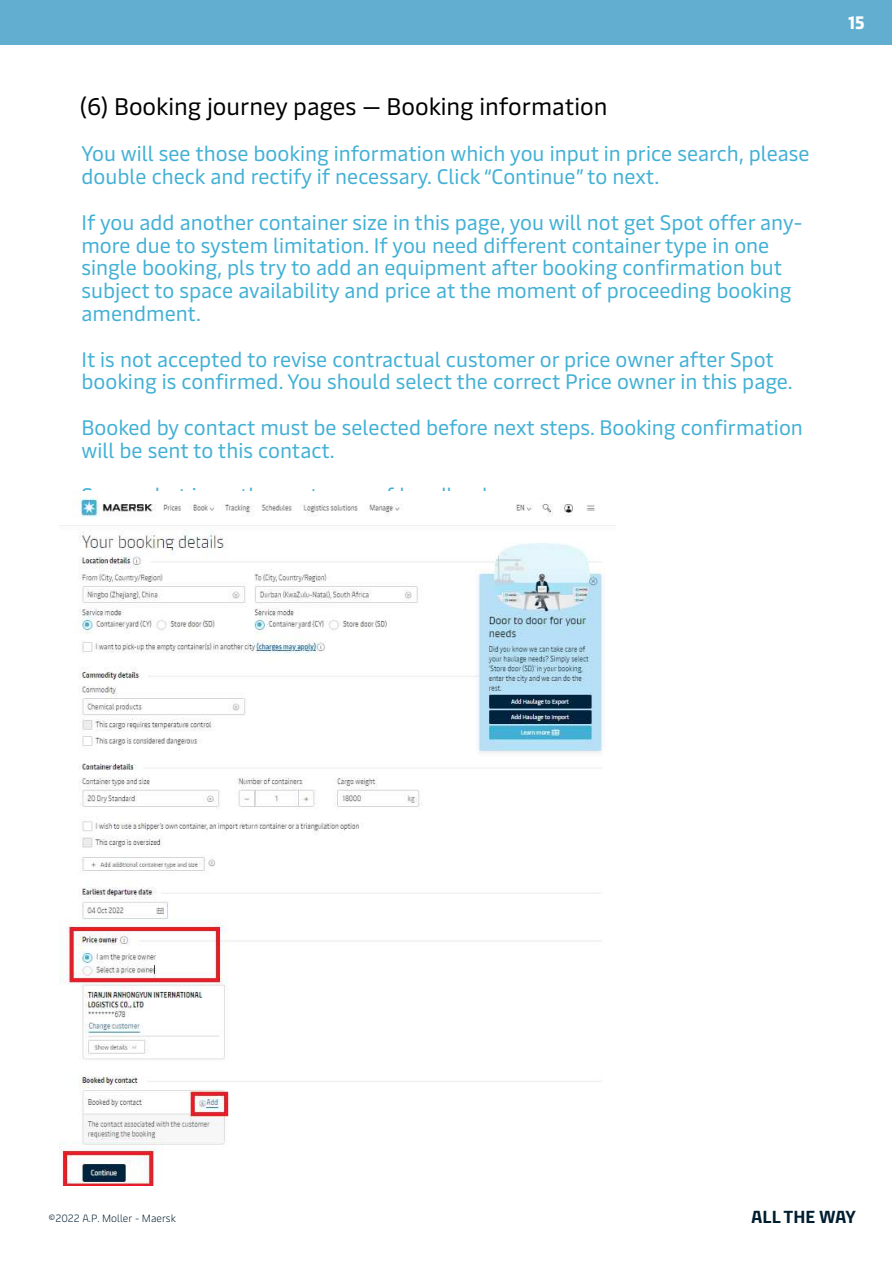
<style>
.page{position:relative;width:892px;height:1263px;background:#fff}
.page>*{position:absolute;margin:0;border:0;box-sizing:border-box;transform-origin:0 0}
.t1{font:24px "Maersk Text";color:#000}
.t2{font:21px/22.8px "Maersk Text";color:#42b0d5}
.t3{font:700 18px "Maersk Headline";color:#fff}
.t4{font:700 17.25px "Maersk Text";color:#001e31}
.t5{font:300 10.5px "Maersk Text";color:#001e31}
</style>
<div class="page">
<img style="left:60px;top:491px;width:555px;height:694px">
<div style="left:0;top:0;width:891px;height:44px;background:#62aed1"></div>
<p class="t1" style="left:80px;top:97px;width:529px">(6) Booking journey pages — Booking information</p>
<p class="t2" style="left:81px;top:144px;width:729px">You will see those booking information which you input in price search, please double check and rectify if necessary. Click “Continue” to next.</p>
<p class="t2" style="left:81px;top:213px;width:722px">If you add another container size in this page, you will not get Spot offer any&shy;more due to system limitation. If you need different container type in one single booking, pls try to add an equipment after booking confirmation but subject to space availability and price at the moment of proceeding booking amendment.</p>
<p class="t2" style="left:81px;top:349px;width:712px">It is not accepted to revise contractual customer or price owner after Spot booking is confirmed. You should select the correct Price owner in this page.</p>
<p class="t2" style="left:81px;top:418px;width:722px">Booked by contact must be selected before next steps. Booking confirmation will be sent to this contact.</p>
<p class="t3" style="left:848px;top:13px;width:18px">15</p>
<p class="t5" style="left:48px;top:1212px;width:129px">©2022 A.P. Moller - Maersk</p>
<p class="t4" style="left:751px;top:1207px;width:106px">ALL THE WAY</p>
</div>
